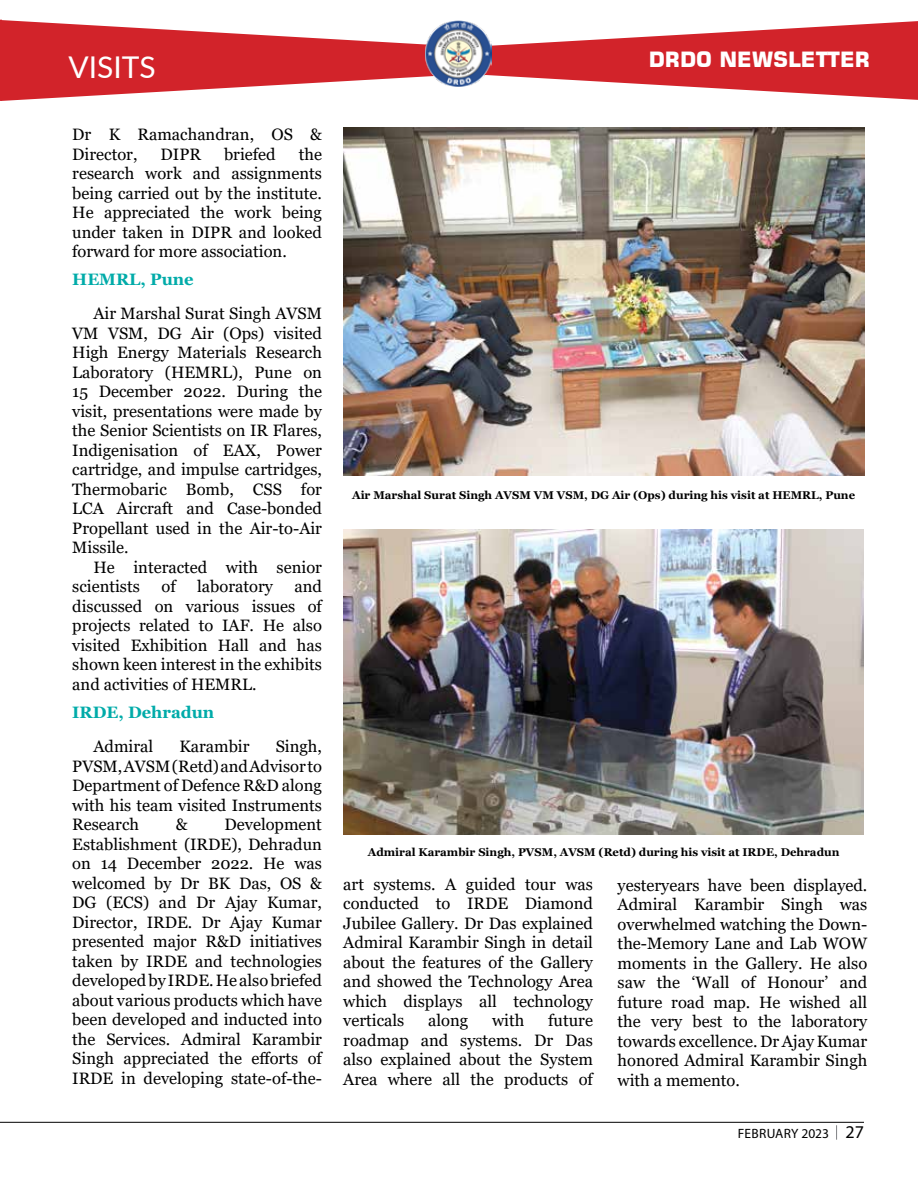
<style>
.page{position:relative;width:918px;height:1188px;background:#fff}
.page>*{position:absolute;margin:0;border:0;box-sizing:border-box;transform-origin:0 0}
.t1{font:30px "Lato";color:#fff}
.t2{font:700 21px "Square 721 BT";color:#fff}
.t3{font:16.5px/19.5px "Georgia";color:#000;text-align:justify}
.t4{font:700 16.5px "Georgia";color:#00aba9}
.t5{font:13.5px "Myriad Pro";letter-spacing:.015em;color:#000}
.t6{font:700 11.25px "Georgia";color:#000}
.s1{font-size:18px}
</style>
<div class="page">
<hr style="left:0;top:1122px;width:864px;height:1px;background:#000">
<svg style="left:836px;top:1125px;width:1px;height:15px"></svg>
<svg style="left:2px;top:20px;width:232px;height:81px;fill:#d2232a"></svg>
<svg style="left:234px;top:21px;width:684px;height:79px;fill:#d2232a"></svg>
<img style="left:426px;top:20px;width:66px;height:66px">
<svg style="left:0;top:20px;width:2px;height:81px"></svg>
<img style="left:343px;top:128px;width:522px;height:347px">
<img style="left:343px;top:530px;width:521px;height:304px">
<h1 class="t1" style="left:69px;top:46px;width:89px">VISITS</h1>
<p class="t3" style="left:72px;top:125px;width:251px">Dr K Ramachandran, OS &amp;<br>Director,</p>
<p class="t3" style="left:72px;top:144px;width:251px;text-indent:226px">the research work and assignments being carried out by the institute.<br>He appreciated the work being under taken in DIPR and looked forward for more association.</p>
<p class="t4" style="left:72px;top:268px;width:123px">HEMRL, Pune</p>
<p class="t3" style="left:72px;top:304px;width:251px;text-indent:21px">Air Marshal Surat Singh AVSM VM VSM, DG Air (Ops) visited High Energy Materials Research Laboratory (HEMRL), Pune on 15 December 2022. During the visit, presentations were made by the Senior Scientists on IR Flares, Indigenisation of EAX, Power cartridge, and impulse cartridges, Thermobaric Bomb, CSS for LCA Aircraft and Case-bonded Propellant used in the Air-to-Air Missile.</p>
<p class="t3" style="left:72px;top:557px;width:251px;text-indent:21px">He interacted with senior scientists</p>
<p class="t3" style="left:161px;top:144px;width:42px">DIPR</p>
<p class="t3" style="left:224px;top:144px;width:53px">briefed</p>
<p class="t3" style="left:72px;top:577px;width:251px;text-indent:222px">and discussed on various issues of projects related to IAF. He also visited Exhibition Hall and has shown keen interest in the exhibits and activities of HEMRL.</p>
<p class="t4" style="left:72px;top:701px;width:144px">IRDE, Dehradun</p>
<p class="t3" style="left:94px;top:737px;width:61px">Admiral</p>
<p class="t3" style="left:179px;top:737px;width:72px">Karambir</p>
<p class="t3" style="left:161px;top:577px;width:16px">of</p>
<p class="t3" style="left:197px;top:577px;width:77px">laboratory</p>
<p class="t3" style="left:72px;top:737px;width:251px;text-indent:203px">Singh, PVSM, AVSM (Retd) and Advisor to Department of Defence R&amp;D along with his team visited Instruments Research</p>
<p class="t3" style="left:72px;top:815px;width:251px;text-indent:152px">Development Establishment (IRDE), Dehradun on 14 December 2022. He was welcomed by Dr BK Das, OS &amp; DG (ECS) and Dr Ajay Kumar, Director, IRDE. Dr Ajay Kumar presented major R&amp;D initiatives taken by IRDE and technologies developed by IRDE. He also briefed about various products which have been developed and inducted into the Services. Admiral Karambir Singh appreciated the efforts of IRDE in developing state-of-the-</p>
<p class="t3" style="left:176px;top:815px;width:13px">&amp;</p>
<p class="t2" style="left:649px;top:47px;width:223px">DRDO NEWSLETTER</p>
<p class="t6" style="left:352px;top:488px;width:505px">Air Marshal Surat Singh AVSM VM VSM, DG Air (Ops) during his visit at HEMRL, Pune</p>
<p class="t6" style="left:368px;top:845px;width:473px">Admiral Karambir Singh, PVSM, AVSM (Retd) during his visit at IRDE, Dehradun</p>
<p class="t3" style="left:343px;top:875px;width:251px">art systems. A guided tour was conducted to IRDE Diamond Jubilee Gallery. Dr Das explained Admiral Karambir Singh in detail about the features of the Gallery and showed the Technology Area which displays all technology verticals</p>
<p class="t3" style="left:343px;top:1011px;width:251px;text-indent:205px">future roadmap and systems. Dr Das also explained about the System Area where all the products of</p>
<p class="t3" style="left:428px;top:1011px;width:42px">along</p>
<p class="t3" style="left:492px;top:1011px;width:34px">with</p>
<p class="t3" style="left:618px;top:876px;width:251px">yesteryears have been displayed.<br>Admiral Karambir Singh was overwhelmed watching the Down&shy;the-Memory Lane and Lab WOW moments in the Gallery. He also saw the ‘Wall of Honour’ and future road map. He wished all the very best to the laboratory towards excellence. Dr Ajay Kumar honored Admiral Karambir Singh with a memento.</p>
<p class="t5" style="left:738px;top:1125px;width:128px">FEBRUARY 2023 <span class="s1">27</span></p>
</div>
